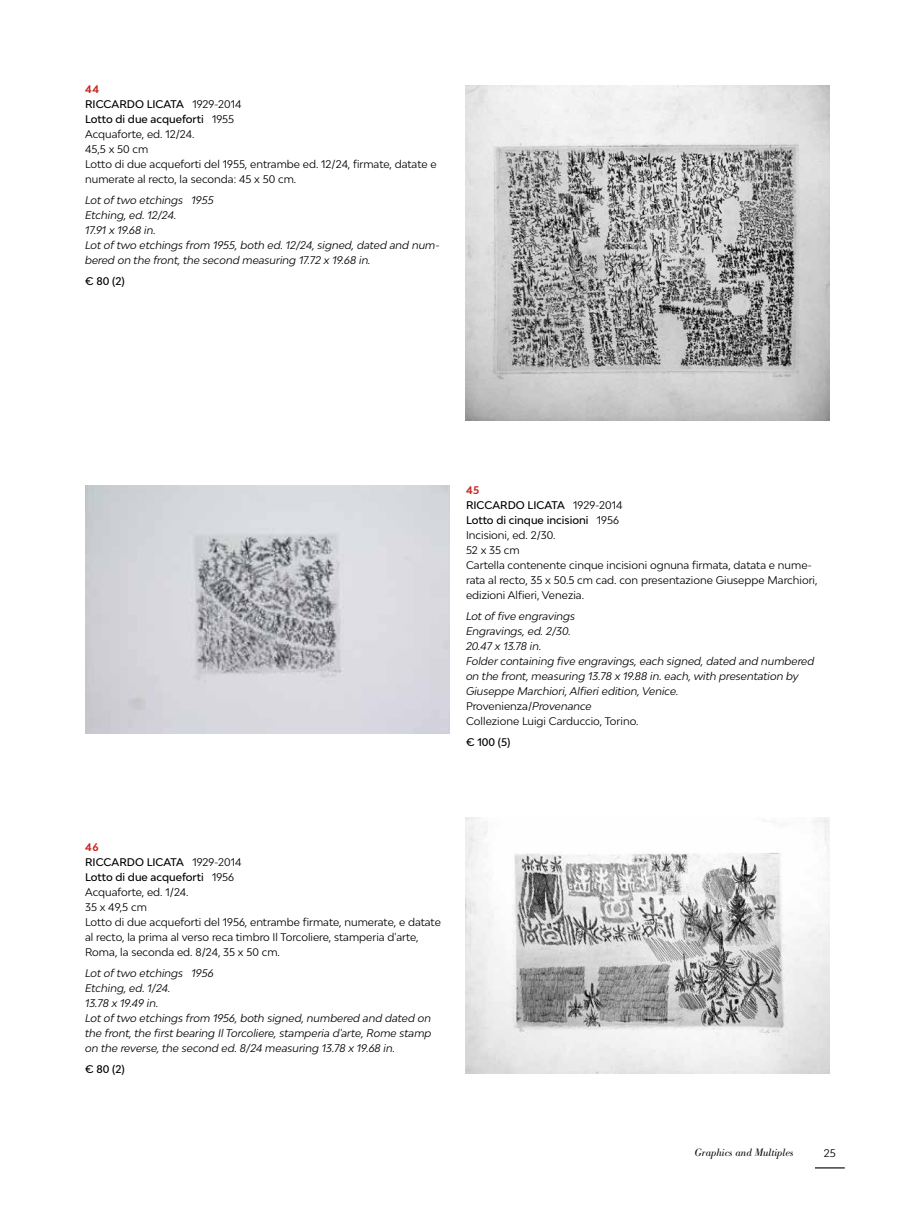
<style>
.page{position:relative;width:915px;height:1212px;background:#fff}
.page>*{position:absolute;margin:0;border:0;box-sizing:border-box;transform-origin:0 0}
.t1{font:italic 10.5px/15px "Bw Modelica";color:#000}
.t2{font:10.5px/15px "Bw Modelica";color:#000}
.t3{font:italic 300 10.5px "Bodoni BE";color:#000}
.t4{font:500 10.5px "Bw Modelica";color:#000}
.s1{font-weight:700;color:#c42d22}
.s2{font-weight:500}
.s3{font-style:normal}
</style>
<div class="page">
<img style="left:465px;top:85px;width:364px;height:335px">
<img style="left:85px;top:486px;width:364px;height:248px">
<img style="left:465px;top:817px;width:364px;height:256px">
<hr style="left:814px;top:1167px;width:30px;height:1px;background:#000">
<p class="t2" style="left:85px;top:82px;width:353px"><span class="s1">44<br></span><span class="s2">RICCARDO LICATA</span> 1929-2014<br><span class="s2">Lotto di due acqueforti</span> 1955<br>Acquaforte, ed. 12/24.<br>45,5 x 50 cm<br>Lotto di due acqueforti del 1955, entrambe ed. 12/24, firmate, datate e numerate al recto, la seconda: 45 x 50 cm.</p>
<p class="t1" style="left:85px;top:193px;width:356px">Lot of two etchings 1955<br>Etching, ed. 12/24.<br>17.91 x 19.68 in.<br>Lot of two etchings from 1955, both ed. 12/24, signed, dated and num&shy;bered on the front, the second measuring 17.72 x 19.68 in.</p>
<p class="t4" style="left:85px;top:275px;width:41px">€ 80 (2)</p>
<p class="t2" style="left:466px;top:482px;width:353px"><span class="s1">45<br></span><span class="s2">RICCARDO LICATA</span> 1929-2014<br><span class="s2">Lotto di cinque incisioni</span> 1956<br>Incisioni, ed. 2/30.<br>52 x 35 cm<br>Cartella contenente cinque incisioni ognuna firmata, datata e nume&shy;rata al recto, 35 x 50.5 cm cad. con presentazione Giuseppe Marchiori, edizioni Alfieri, Venezia.</p>
<p class="t1" style="left:466px;top:608px;width:350px">Lot of five engravings<br>Engravings, ed. 2/30.<br>20.47 x 13.78 in.<br>Folder containing five engravings, each signed, dated and numbered on the front, measuring 13.78 x 19.88 in. each, with presentation by Giuseppe Marchiori, Alfieri edition, Venice.<br><span class="s3">Provenienza/</span>Provenance<br><span class="s3">Collezione Luigi Carduccio, Torino.</span></p>
<p class="t4" style="left:466px;top:735px;width:46px">€ 100 (5)</p>
<p class="t2" style="left:85px;top:839px;width:357px"><span class="s1">46<br></span><span class="s2">RICCARDO LICATA</span> 1929-2014<br><span class="s2">Lotto di due acqueforti</span> 1956<br>Acquaforte, ed. 1/24.<br>35 x 49,5 cm<br>Lotto di due acqueforti del 1956, entrambe firmate, numerate, e datate al recto, la prima al verso reca timbro Il Torcoliere, stamperia d'arte, Roma, la seconda ed. 8/24, 35 x 50 cm.</p>
<p class="t1" style="left:85px;top:965px;width:348px">Lot of two etchings 1956<br>Etching, ed. 1/24.<br>13.78 x 19.49 in.<br>Lot of two etchings from 1956, both signed, numbered and dated on the front, the first bearing Il Torcoliere, stamperia d'arte, Rome stamp on the reverse, the second ed. 8/24 measuring 13.78 x 19.68 in.</p>
<p class="t4" style="left:85px;top:1062px;width:41px">€ 80 (2)</p>
<p class="t3" style="left:694px;top:1146px;width:101px">Graphics and Multiples</p>
<p class="t2" style="left:823px;top:1145px;width:13px">25</p>
</div>
